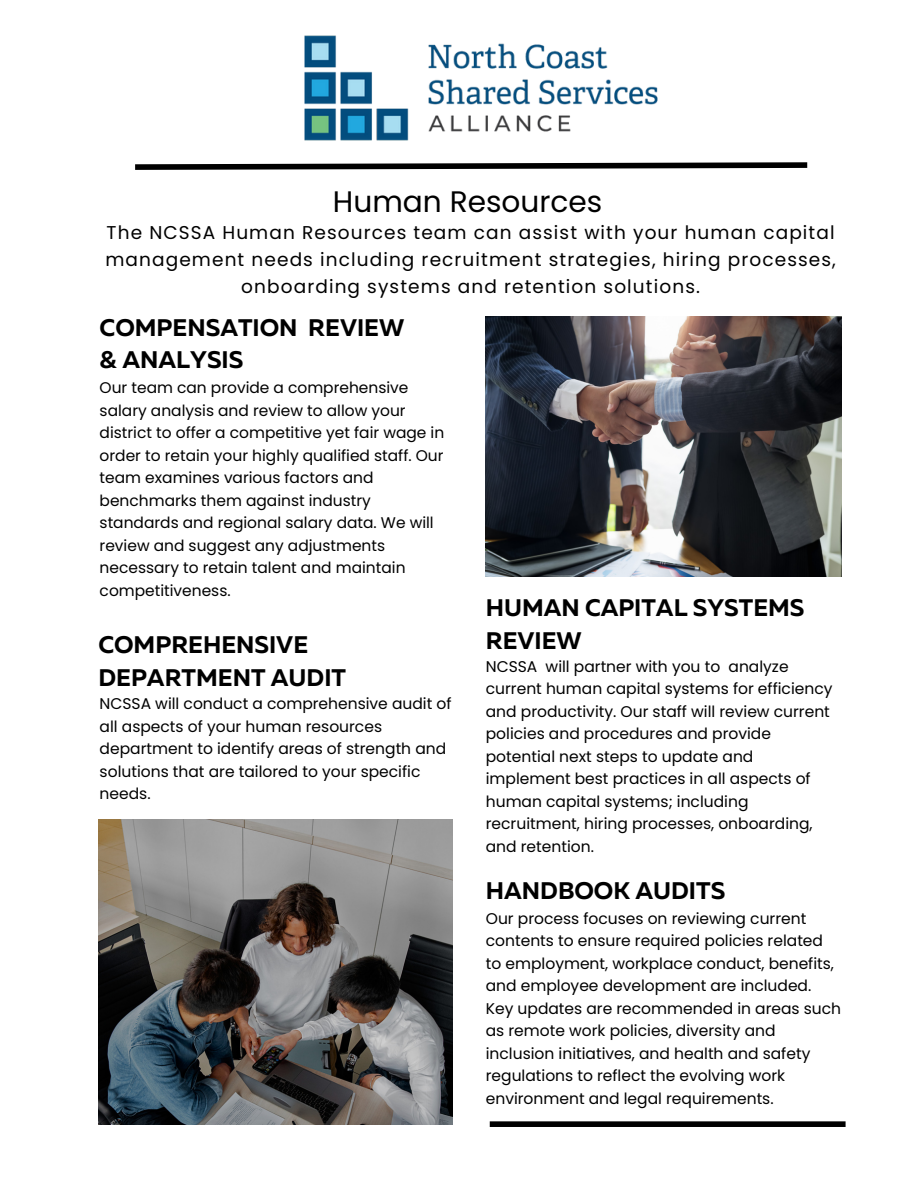
<style>
.page{position:relative;width:918px;height:1188px;background:#fff}
.page>*{position:absolute;margin:0;border:0;box-sizing:border-box;transform-origin:0 0}
.t1{font:29.7px "Poppins";color:#000}
.t2{font:700 24px/32.7px "Muller";color:#000}
.t3{font:18.45px/27px "Poppins";letter-spacing:.06em;color:#000;text-align:center}
.t4{font:15.45px/22.5px "Poppins";color:#000}
</style>
<div class="page">
<svg style="left:135px;top:162px;width:673px;height:8px"></svg>
<div style="left:490px;top:1121px;width:356px;height:6px;background:#000"></div>
<img style="left:486px;top:317px;width:355px;height:260px">
<img style="left:98px;top:819px;width:355px;height:305px">
<img style="left:304px;top:35px;width:354px;height:106px">
<h3 class="t1" style="left:333px;top:181px;width:271px">Human Resources</h3>
<p class="t3" style="left:105px;top:219px;width:732px">The NCSSA Human Resources team can assist with your human capital management needs including recruitment strategies, hiring processes, onboarding systems and retention solutions.</p>
<h1 class="t2" style="left:100px;top:313px;width:306px">COMPENSATION REVIEW &amp; ANALYSIS</h1>
<h2 class="t4" style="left:100px;top:377px;width:346px">Our team can provide a comprehensive salary analysis and review to allow your district to offer a competitive yet fair wage in order to retain your highly qualified staff. Our team examines various factors and benchmarks them against industry standards and regional salary data. We will review and suggest any adjustments necessary to retain talent and maintain competitiveness.</h2>
<p class="t2" style="left:98px;top:630px;width:249px">COMPREHENSIVE<br>DEPARTMENT AUDIT</p>
<h2 class="t4" style="left:100px;top:692px;width:353px">NCSSA will conduct a comprehensive audit of all aspects of your human resources department to identify areas of strength and solutions that are tailored to your specific needs.</h2>
<h2 class="t2" style="left:486px;top:593px;width:320px">HUMAN CAPITAL SYSTEMS<br>REVIEW</h2>
<h2 class="t4" style="left:486px;top:655px;width:348px">NCSSA will partner with you to analyze current human capital systems for efficiency and productivity. Our staff will review current policies and procedures and provide potential next steps to update and implement best practices in all aspects of human capital systems; including recruitment, hiring processes, onboarding, and retention.</h2>
<p class="t2" style="left:486px;top:876px;width:241px">HANDBOOK AUDITS</p>
<p class="t4" style="left:486px;top:907px;width:357px">Our process focuses on reviewing current contents to ensure required policies related to employment, workplace conduct, benefits, and employee development are included.<br>Key updates are recommended in areas such as remote work policies, diversity and inclusion initiatives, and health and safety regulations to reflect the evolving work environment and legal requirements.</p>
</div>
